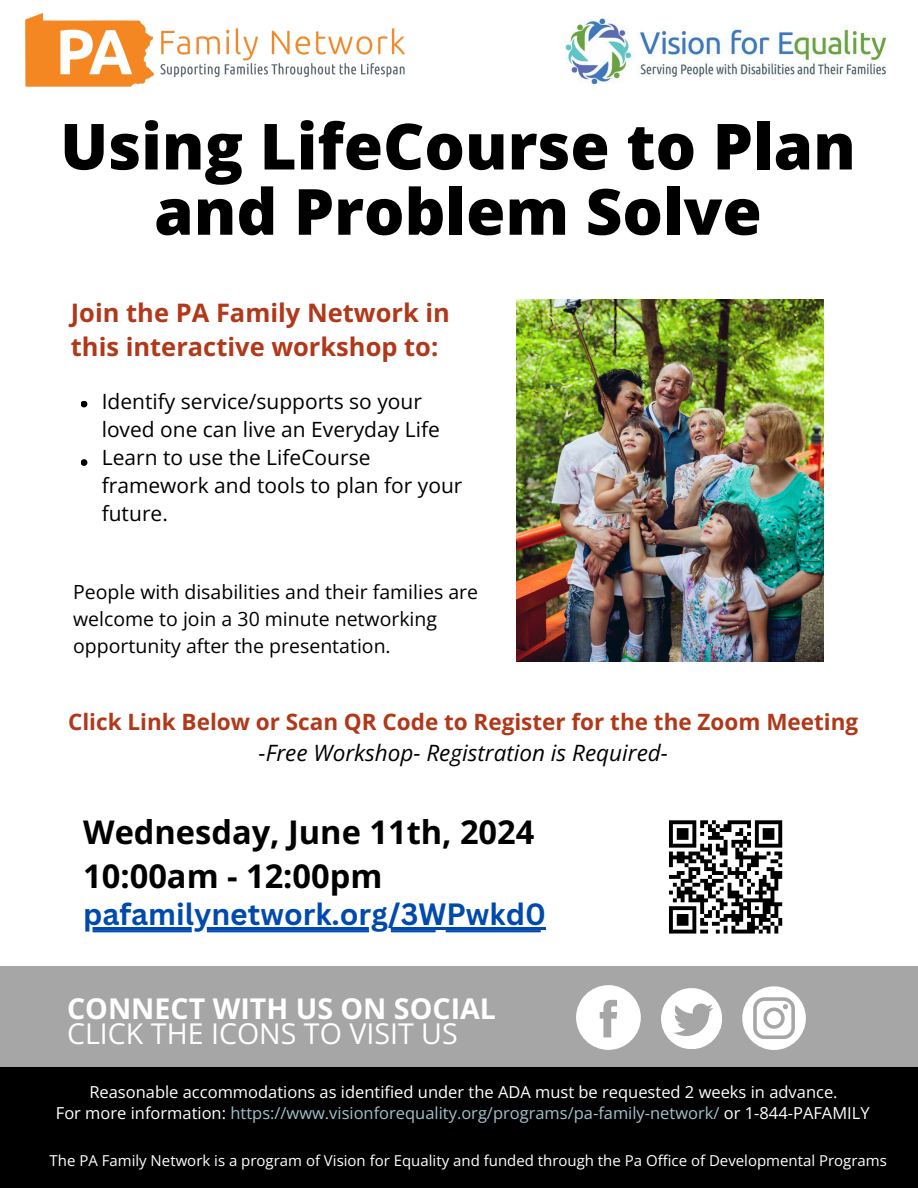
<style>
.page{position:relative;width:918px;height:1188px;background:#fff}
.page>*{position:absolute;margin:0;border:0;box-sizing:border-box;transform-origin:0 0}
.t1{font:800 63.6px/65.2px "Open Sans";color:#000;text-align:center}
.t2{font:700 32.7px/43.8px "Open Sans";color:#000}
.t3{font:700 30px "Canva Sans";color:#004aad}
.t4{font:28.65px/24.5px "Open Sans";color:#fff}
.t5{font:700 25.5px/33.8px "Open Sans";color:#b13819}
.t6{font:700 22.5px/31.5px "Open Sans";color:#b13819;text-align:center}
.t7{font:21px/28.2px "Open Sans";color:#000}
.t8{font:19.5px/27px "Open Sans";color:#000}
.t9{font:16.5px "Open Sans";color:#a2c2cb}
.t10{font:16.5px "Open Sans";color:#fff}
.t11{font:15px "Open Sans";color:#fff}
.s1{font-weight:400;font-style:italic;color:#000}
.s2{font-weight:700}
.s3{color:#fff}
</style>
<div class="page">
<img style="left:565px;top:18px;width:321px;height:70px">
<img style="left:25px;top:14px;width:380px;height:73px">
<img style="left:516px;top:300px;width:307px;height:362px">
<svg style="left:81px;top:401px;width:6px;height:6px"></svg>
<svg style="left:81px;top:459px;width:6px;height:7px"></svg>
<svg style="left:93px;top:930px;width:448px;height:2px"></svg>
<div style="left:0;top:966px;width:918px;height:222px;background:#a6a6a6"></div>
<div style="left:0;top:1067px;width:918px;height:121px;background:#000"></div>
<hr style="left:83px;top:928px;width:463px;height:2px;background:#004aad">
<svg style="left:576px;top:985px;width:65px;height:65px"></svg>
<svg style="left:661px;top:988px;width:61px;height:61px"></svg>
<svg style="left:742px;top:986px;width:64px;height:64px"></svg>
<svg style="left:669px;top:820px;width:114px;height:114px"></svg>
<h4 class="t1" style="left:60px;top:112px;width:797px">Using LifeCourse to Plan and Problem Solve</h4>
<h5 class="t5" style="left:71px;top:295px;width:381px">Join the PA Family Network in this interactive workshop to:</h5>
<h6 class="t7" style="left:102px;top:386px;width:362px">Identify service/supports so your loved one can live an Everyday Life<br>Learn to use the LifeCourse framework and tools to plan for your future.</h6>
<h2 class="t8" style="left:73px;top:578px;width:406px">People with disabilities and their families are welcome to join a 30 minute networking opportunity after the presentation.</h2>
<p class="t6" style="left:68px;top:705px;width:792px">Click Link Below or Scan QR Code to Register for the the Zoom Meeting <span class="s1">-Free Workshop- Registration is Required-</span></p>
<h3 class="t2" style="left:83px;top:810px;width:453px">Wednesday, June 11th, 2024<br>10:00am - 12:00pm</h3>
<p class="t3" style="left:83px;top:893px;width:464px">pafamilynetwork.org/3WPwkd0</p>
<p class="t4" style="left:67px;top:996px;width:430px"><span class="s2">CONNECT WITH US ON SOCIAL<br></span>CLICK THE ICONS TO VISIT US</p>
<h5 class="t10" style="left:89px;top:1080px;width:750px">Reasonable accommodations as identified under the ADA must be requested 2 weeks in advance.</h5>
<p class="t9" style="left:56px;top:1102px;width:815px"><span class="s3">For more information:</span> https://www.visionforequality.org/programs/pa-family-network/ <span class="s3">or 1-844-PAFAMILY</span></p>
<h2 class="t11" style="left:50px;top:1150px;width:839px">The PA Family Network is a program of Vision for Equality and funded through the Pa Office of Developmental Programs</h2>
</div>
